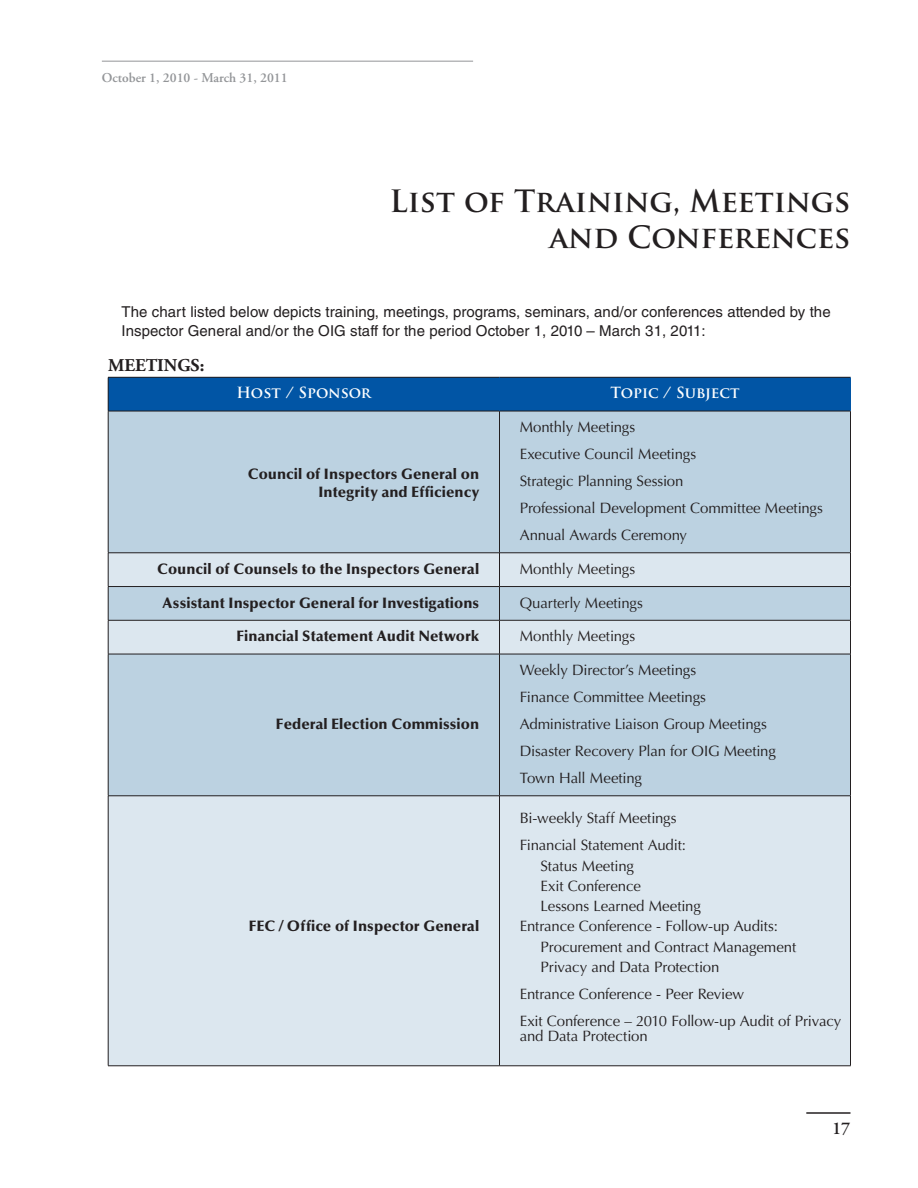
<style>
.page{position:relative;width:918px;height:1188px;background:#fff}
.page>*{position:absolute;margin:0;border:0;box-sizing:border-box;transform-origin:0 0}
.t1{font:700 30px/36px "Trajan Pro";color:#231f20;text-align:right}
.t2{font:700 18px "Adobe Garamond Pro";color:#231f20}
.t3{font:600 18px "Adobe Garamond Pro";color:#231f20}
.t4{font:15px/27px "Optima LT Std";letter-spacing:-.005em;color:#231f20}
.t5{font:900 15px/18px "Optima LT Std";letter-spacing:.005em;color:#231f20;text-align:right}
.t6{font:15px/18.8px "Helvetica LT Std";letter-spacing:.005em;color:#231f20}
.t7{font:700 15px "Trajan Pro";color:#fff}
.t8{font:600 13.5px "Adobe Garamond Pro";color:#939598}
</style>
<div class="page">
<hr style="left:806px;top:1112px;width:45px;height:2px;background:#231f20">
<hr style="left:102px;top:61px;width:371px;height:1px;background:#939598">
<div style="left:108px;top:377px;width:392px;height:34px;background:#0155a5"></div>
<div style="left:500px;top:377px;width:350px;height:34px;background:#0155a5"></div>
<div style="left:108px;top:411px;width:392px;height:142px;background:#bcd2e1"></div>
<div style="left:500px;top:411px;width:350px;height:142px;background:#bcd2e1"></div>
<div style="left:108px;top:587px;width:392px;height:33px;background:#bcd2e1"></div>
<div style="left:500px;top:587px;width:350px;height:33px;background:#bcd2e1"></div>
<div style="left:108px;top:654px;width:392px;height:142px;background:#bcd2e1"></div>
<div style="left:500px;top:654px;width:350px;height:142px;background:#bcd2e1"></div>
<div style="left:108px;top:553px;width:392px;height:34px;background:#dce7ef"></div>
<div style="left:500px;top:553px;width:350px;height:34px;background:#dce7ef"></div>
<div style="left:108px;top:620px;width:392px;height:34px;background:#dce7ef"></div>
<div style="left:500px;top:620px;width:350px;height:34px;background:#dce7ef"></div>
<div style="left:108px;top:796px;width:392px;height:270px;background:#dce7ef"></div>
<div style="left:500px;top:796px;width:350px;height:270px;background:#dce7ef"></div>
<hr style="left:108px;top:377px;width:392px;height:1px;background:#231f20">
<hr style="left:108px;top:377px;width:1px;height:34px;background:#231f20">
<hr style="left:500px;top:377px;width:351px;height:1px;background:#231f20">
<hr style="left:108px;top:411px;width:392px;height:1px;background:#231f20">
<hr style="left:108px;top:411px;width:1px;height:142px;background:#231f20">
<hr style="left:500px;top:411px;width:351px;height:1px;background:#231f20">
<hr style="left:499px;top:411px;width:1px;height:142px;background:#231f20">
<hr style="left:850px;top:411px;width:1px;height:142px;background:#231f20">
<hr style="left:108px;top:553px;width:392px;height:1px;background:#231f20">
<hr style="left:108px;top:553px;width:1px;height:33px;background:#231f20">
<hr style="left:500px;top:553px;width:351px;height:1px;background:#231f20">
<hr style="left:499px;top:553px;width:1px;height:33px;background:#231f20">
<hr style="left:850px;top:553px;width:1px;height:33px;background:#231f20">
<hr style="left:108px;top:586px;width:392px;height:1px;background:#231f20">
<hr style="left:108px;top:587px;width:1px;height:33px;background:#231f20">
<hr style="left:500px;top:586px;width:351px;height:1px;background:#231f20">
<hr style="left:499px;top:587px;width:1px;height:33px;background:#231f20">
<hr style="left:850px;top:587px;width:1px;height:33px;background:#231f20">
<hr style="left:108px;top:620px;width:392px;height:1px;background:#231f20">
<hr style="left:108px;top:620px;width:1px;height:34px;background:#231f20">
<hr style="left:500px;top:620px;width:351px;height:1px;background:#231f20">
<hr style="left:499px;top:620px;width:1px;height:34px;background:#231f20">
<hr style="left:850px;top:620px;width:1px;height:34px;background:#231f20">
<hr style="left:108px;top:654px;width:392px;height:1px;background:#231f20">
<hr style="left:108px;top:654px;width:1px;height:142px;background:#231f20">
<hr style="left:500px;top:654px;width:351px;height:1px;background:#231f20">
<hr style="left:499px;top:654px;width:1px;height:142px;background:#231f20">
<hr style="left:850px;top:654px;width:1px;height:142px;background:#231f20">
<hr style="left:108px;top:796px;width:392px;height:1px;background:#231f20">
<hr style="left:108px;top:796px;width:1px;height:270px;background:#231f20">
<hr style="left:500px;top:796px;width:351px;height:1px;background:#231f20">
<hr style="left:499px;top:796px;width:1px;height:270px;background:#231f20">
<hr style="left:850px;top:796px;width:1px;height:270px;background:#231f20">
<hr style="left:108px;top:1066px;width:392px;height:1px;background:#231f20">
<hr style="left:500px;top:1066px;width:351px;height:1px;background:#231f20">
<hr style="left:499px;top:377px;width:1px;height:34px;background:#0155a5">
<hr style="left:850px;top:377px;width:1px;height:34px;background:#0155a5">
<p class="t8" style="left:102px;top:70px;width:187px">October 1, 2010 - March 31, 2011</p>
<h2 class="t1" style="left:390px;top:183px;width:462px">List of Training, Meetings and Conferences</h2>
<p class="t6" style="left:122px;top:303px;width:711px">The chart listed below depicts training, meetings, programs, seminars, and/or conferences attended by the<br>Inspector General and/or the OIG staff for the period October 1, 2010 – March 31, 2011:</p>
<p class="t2" style="left:108px;top:355px;width:98px">MEETINGS:</p>
<p class="t7" style="left:236px;top:383px;width:136px">Host / Sponsor</p>
<p class="t7" style="left:610px;top:383px;width:131px">Topic / Subject</p>
<p class="t5" style="left:248px;top:465px;width:233px">Council of Inspectors General on<br>Integrity and Efficiency</p>
<p class="t4" style="left:520px;top:414px;width:305px">Monthly Meetings<br>Executive Council Meetings<br>Strategic Planning Session<br>Professional Development Committee Meetings<br>Annual Awards Ceremony</p>
<p class="t5" style="left:157px;top:560px;width:324px">Council of Counsels to the Inspectors General</p>
<p class="t4" style="left:520px;top:555px;width:117px">Monthly Meetings</p>
<p class="t5" style="left:163px;top:594px;width:318px">Assistant Inspector General for Investigations</p>
<p class="t4" style="left:520px;top:589px;width:125px">Quarterly Meetings</p>
<p class="t5" style="left:236px;top:627px;width:244px">Financial Statement Audit Network</p>
<p class="t4" style="left:520px;top:623px;width:117px">Monthly Meetings</p>
<p class="t5" style="left:276px;top:715px;width:205px">Federal Election Commission</p>
<p class="t5" style="left:249px;top:918px;width:232px">FEC / Office of Inspector General</p>
<p class="t4" style="left:520px;top:657px;width:258px">Weekly Director’s Meetings<br>Finance Committee Meetings<br>Administrative Liaison Group Meetings<br>Disaster Recovery Plan for OIG Meeting<br>Town Hall Meeting</p>
<p class="t4" style="left:520px;top:805px;width:168px">Bi-weekly Staff Meetings<br>Financial Statement Audit:</p>
<p class="t4" style="left:541px;top:852px;width:95px">Status Meeting</p>
<p class="t4" style="left:541px;top:873px;width:102px">Exit Conference</p>
<p class="t4" style="left:541px;top:893px;width:162px">Lessons Learned Meeting</p>
<p class="t4" style="left:520px;top:913px;width:260px">Entrance Conference - Follow-up Audits:</p>
<p class="t4" style="left:541px;top:933px;width:257px">Procurement and Contract Management</p>
<p class="t4" style="left:541px;top:954px;width:180px">Privacy and Data Protection</p>
<p class="t4" style="left:520px;top:981px;width:323px">Entrance Conference - Peer Review<br>Exit Conference – 2010 Follow-up Audit of Privacy</p>
<p class="t4" style="left:520px;top:1023px;width:130px">and Data Protection</p>
<p class="t3" style="left:832px;top:1118px;width:20px">17</p>
</div>
